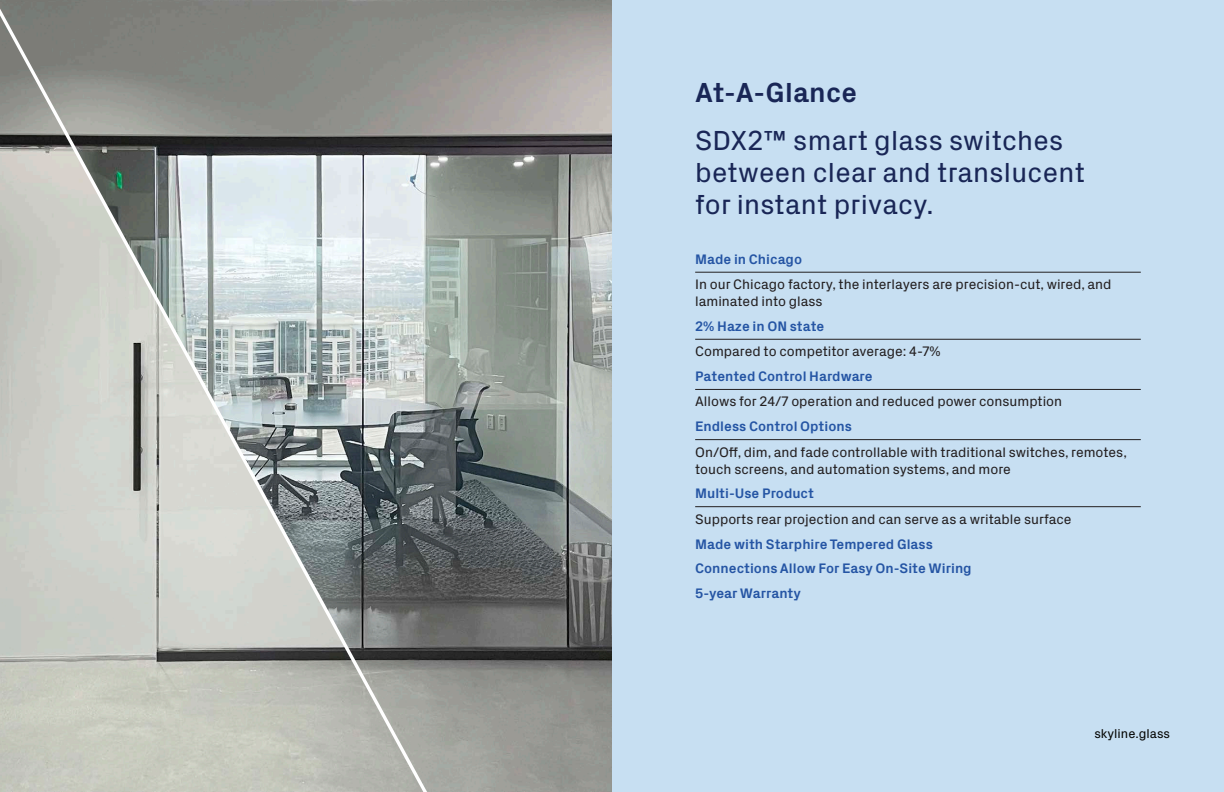
<style>
.page{position:relative;width:1224px;height:792px;background:#fff}
.page>*{position:absolute;margin:0;border:0;box-sizing:border-box;transform-origin:0 0}
.Body_Big-36pt{font:28px/48px "Px Grotesk";letter-spacing:.01em;color:#192656}
.Ruled_List{font:14px/16.9px "Px Grotesk";color:#231f20}
.Ruled_List-2{font:700 14px/24.9px "Px Grotesk";color:#2555a4}
.t1{font:13px "Px Grotesk";color:#040503}
.s1{font-weight:700}
.s2{font-weight:700;color:#2555a4}
.s3{font-weight:400;color:#231f20}
</style>
<div class="page">
<div style="left:612px;top:0;width:612px;height:792px;background:#c7dff2"></div>
<hr style="left:695px;top:272px;width:446px;height:1px;background:#231f20">
<hr style="left:695px;top:339px;width:446px;height:1px;background:#231f20">
<hr style="left:695px;top:389px;width:446px;height:1px;background:#231f20">
<hr style="left:695px;top:439px;width:446px;height:1px;background:#231f20">
<hr style="left:695px;top:507px;width:446px;height:1px;background:#231f20">
<img style="left:458px;top:0;width:154px;height:792px">
<svg style="left:0;top:0;width:458px;height:792px;background:#acb0ac"></svg>
<p class="Body_Big-36pt" style="left:695px;top:67px;width:370px"><span class="s1">At-A-Glance<br></span>SDX2™ smart glass switches</p>
<p class="Body_Big-36pt" style="left:695px;top:155px;width:391px;line-height:32px">between clear and translucent for instant privacy.</p>
<p class="Ruled_List-2" style="left:695px;top:246px;width:108px">Made in Chicago</p>
<p class="Ruled_List" style="left:695px;top:275px;width:418px">In our Chicago factory, the interlayers are precision-cut, wired, and laminated into glass</p>
<p class="Ruled_List-2" style="left:695px;top:313px;width:131px">2% Haze in ON state</p>
<p class="Ruled_List" style="left:695px;top:338px;width:247px;line-height:24.9px">Compared to competitor average: 4-7%<br><span class="s2">Patented Control Hardware</span></p>
<p class="Ruled_List" style="left:695px;top:389px;width:369px;line-height:24.9px">Allows for 24/7 operation and reduced power consumption<br><span class="s2">Endless Control Options</span></p>
<p class="Ruled_List" style="left:695px;top:443px;width:433px">On/Off, dim, and fade controllable with traditional switches, remotes, touch screens, and automation systems, and more</p>
<p class="Ruled_List-2" style="left:695px;top:480px;width:120px">Multi-Use Product</p>
<p class="Ruled_List-2" style="left:695px;top:506px;width:378px"><span class="s3">Supports rear projection and can serve as a writable surface </span>Made with Starphire Tempered Glass<br>Connections Allow For Easy On-Site Wiring<br>5-year Warranty</p>
<p class="t1" style="left:1094px;top:725px;width:77px">skyline.glass</p>
</div>
